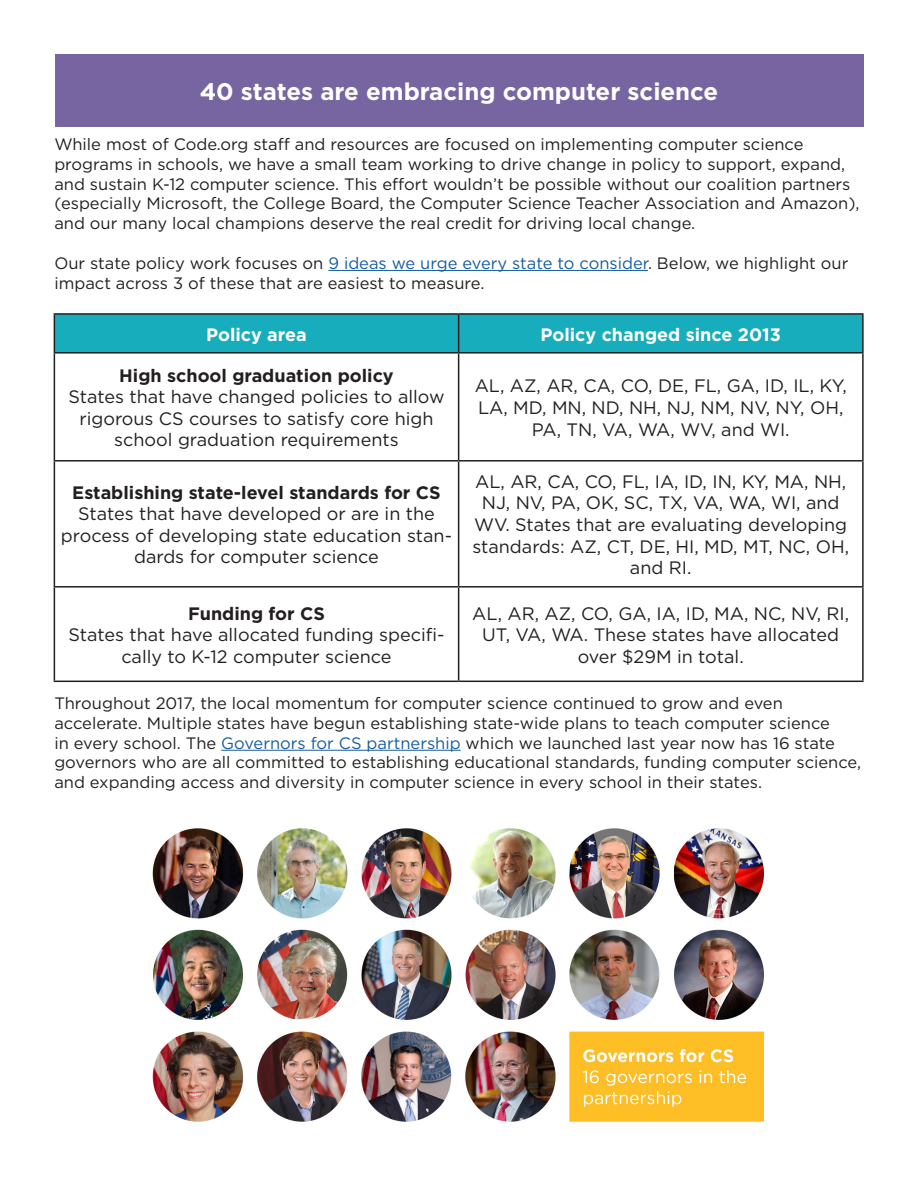
<style>
.page{position:relative;width:918px;height:1188px;background:#fff}
.page>*{position:absolute;margin:0;border:0;box-sizing:border-box;transform-origin:0 0}
.t1{font:700 24px "Gotham";color:#fff}
.t2{font:18px/21.6px "Gotham";color:#231f20;text-align:center}
.t3{font:700 18px "Gotham";color:#231f20}
.t4{font:700 18px "Gotham";color:#fff}
.t5{font:16.5px/19.8px "Gotham";color:#231f20}
.s1{color:#175d9e}
</style>
<div class="page">
<div style="left:56px;top:54px;width:808px;height:72px;background:#7665a1"></div>
<hr style="left:328px;top:270px;width:320px;height:1px;background:#175d9e">
<hr style="left:221px;top:750px;width:240px;height:1px;background:#175d9e">
<img style="left:152px;top:828px;width:612px;height:294px">
<div style="left:55px;top:315px;width:807px;height:37px;background:#17adbc"></div>
<hr style="left:54px;top:313px;width:405px;height:2px;background:#231f20">
<hr style="left:54px;top:315px;width:1px;height:37px;background:#231f20">
<hr style="left:459px;top:313px;width:405px;height:2px;background:#231f20">
<hr style="left:458px;top:315px;width:1px;height:37px;background:#231f20">
<hr style="left:862px;top:315px;width:2px;height:37px;background:#231f20">
<hr style="left:54px;top:352px;width:405px;height:2px;background:#231f20">
<hr style="left:54px;top:354px;width:1px;height:106px;background:#231f20">
<hr style="left:459px;top:352px;width:405px;height:2px;background:#231f20">
<hr style="left:458px;top:354px;width:1px;height:106px;background:#231f20">
<hr style="left:862px;top:354px;width:2px;height:106px;background:#231f20">
<hr style="left:54px;top:460px;width:405px;height:2px;background:#231f20">
<hr style="left:54px;top:462px;width:1px;height:124px;background:#231f20">
<hr style="left:459px;top:460px;width:405px;height:2px;background:#231f20">
<hr style="left:458px;top:462px;width:1px;height:124px;background:#231f20">
<hr style="left:862px;top:462px;width:2px;height:124px;background:#231f20">
<hr style="left:54px;top:586px;width:405px;height:2px;background:#231f20">
<hr style="left:54px;top:588px;width:1px;height:93px;background:#231f20">
<hr style="left:459px;top:586px;width:405px;height:2px;background:#231f20">
<hr style="left:458px;top:588px;width:1px;height:93px;background:#231f20">
<hr style="left:862px;top:588px;width:2px;height:93px;background:#231f20">
<hr style="left:54px;top:681px;width:405px;height:1px;background:#231f20">
<hr style="left:459px;top:681px;width:405px;height:1px;background:#231f20">
<p class="t1" style="left:200px;top:75px;width:520px">40 states are embracing computer science</p>
<p class="t5" style="left:54px;top:134px;width:807px">While most of Code.org staff and resources are focused on implementing computer science programs in schools, we have a small team working to drive change in policy to support, expand, and sustain K-12 computer science. This effort wouldn’t be possible without our coalition partners (especially Microsoft, the College Board, the Computer Science Teacher Association and Amazon), and our many local champions deserve the real credit for driving local change.</p>
<p class="t5" style="left:54px;top:253px;width:795px">Our state policy work focuses on <span class="s1">9 ideas we urge every state to consider</span>. Below, we highlight our impact across 3 of these that are easiest to measure.</p>
<p class="t4" style="left:206px;top:322px;width:102px">Policy area</p>
<p class="t4" style="left:541px;top:322px;width:242px">Policy changed since 2013</p>
<p class="t3" style="left:119px;top:363px;width:276px">High school graduation policy</p>
<p class="t2" style="left:68px;top:386px;width:378px">States that have changed policies to allow rigorous CS courses to satisfy core high school graduation requirements</p>
<p class="t2" style="left:475px;top:375px;width:374px">AL, AZ, AR, CA, CO, DE, FL, GA, ID, IL, KY,<br>LA, MD, MN, ND, NH, NJ, NM, NV, NY, OH,<br>PA, TN, VA, WA, WV, and WI.</p>
<p class="t3" style="left:72px;top:480px;width:370px">Establishing state-level standards for CS</p>
<p class="t2" style="left:61px;top:503px;width:393px">States that have developed or are in the process of developing state education stan&shy;dards for computer science</p>
<p class="t2" style="left:472px;top:470px;width:378px">AL, AR, CA, CO, FL, IA, ID, IN, KY, MA, NH,<br>NJ, NV, PA, OK, SC, TX, VA, WA, WI, and<br>WV. States that are evaluating developing standards: AZ, CT, DE, HI, MD, MT, NC, OH, and RI.</p>
<p class="t3" style="left:188px;top:601px;width:138px">Funding for CS</p>
<p class="t2" style="left:69px;top:624px;width:377px">States that have allocated funding specifi&shy;cally to K-12 computer science</p>
<p class="t2" style="left:472px;top:602px;width:378px">AL, AR, AZ, CO, GA, IA, ID, MA, NC, NV, RI,<br>UT, VA, WA. These states have allocated over $29M in total.</p>
<p class="t5" style="left:54px;top:693px;width:808px">Throughout 2017, the local momentum for computer science continued to grow and even accelerate. Multiple states have begun establishing state-wide plans to teach computer science<br>in every school. The <span class="s1">Governors for CS partnership</span> which we launched last year now has 16 state governors who are all committed to establishing educational standards, funding computer science, and expanding access and diversity in computer science in every school in their states.</p>
</div>
